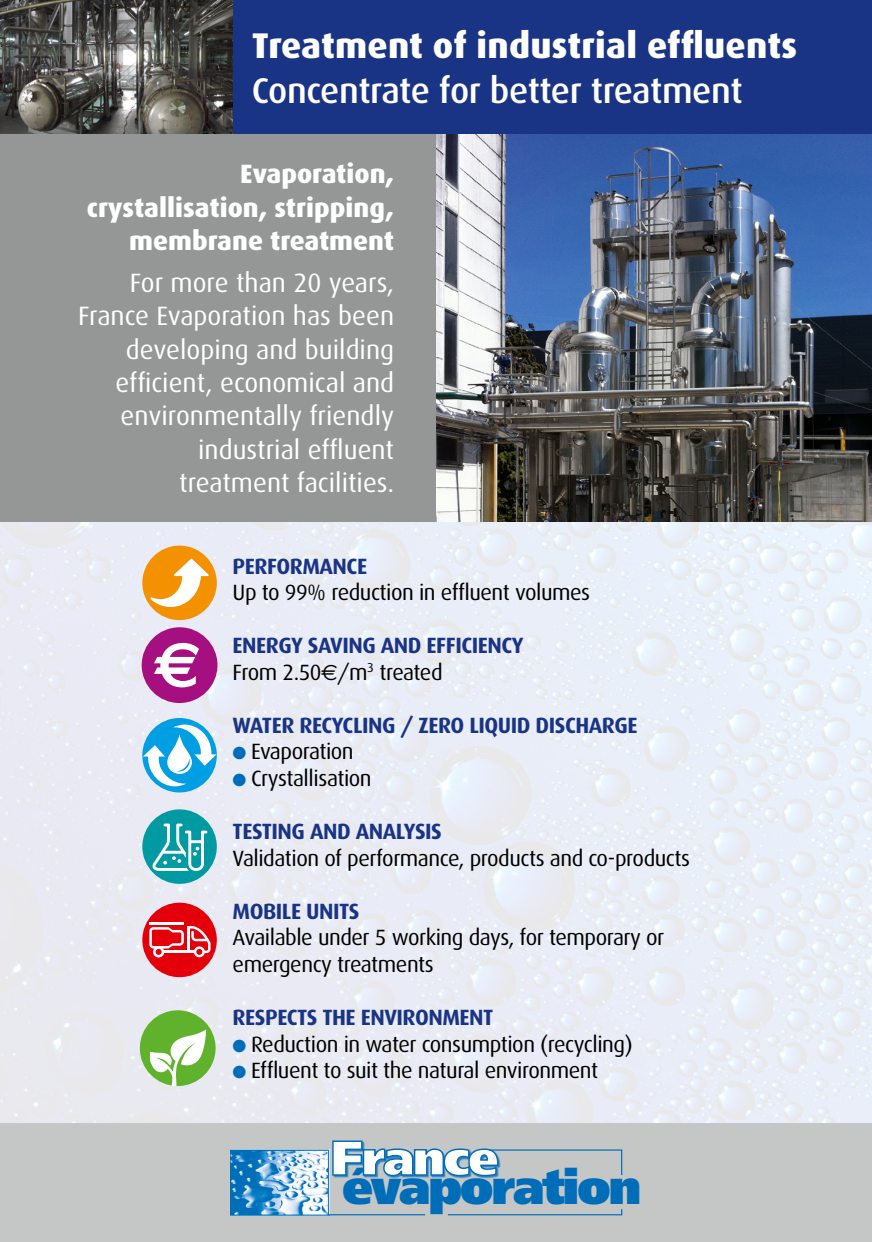
<style>
.page{position:relative;width:872px;height:1242px;background:#fff}
.page>*{position:absolute;margin:0;border:0;box-sizing:border-box;transform-origin:0 0}
.t1{font:900 48.3px "Frutiger LT Std";letter-spacing:-.045em;color:#006db8}
.t2{font:900 48.3px "Frutiger LT Std";letter-spacing:-.045em;color:#fff}
.t3{font:800 35.7px "Dax";letter-spacing:.005em;color:#fff}
.t4{font:500 35.7px "Dax";letter-spacing:-.015em;color:#fff}
.t5{font:26.55px/33.3px "Dax";color:#fff;text-align:right}
.t6{font:800 26.55px/33.3px "Dax";color:#fff;text-align:right}
.t7{font:22.05px/26.5px "Dax";letter-spacing:-.02em;color:#000}
.t8{font:700 22.05px/26.5px "Dax";letter-spacing:-.02em;color:#1a3485}
.s1{font-weight:400;color:#000}
.s2{font-family:"Euro Sans";font-weight:400;color:#000}
.s3{color:#006db8}
</style>
<div class="page">
<img style="left:0;top:521px;width:872px;height:602px">
<img style="left:436px;top:134px;width:436px;height:387px">
<div style="left:0;top:134px;width:436px;height:387px;background:#959696"></div>
<div style="left:142px;top:545px;width:75px;height:75px;background:#f39100;border-radius:50%"></div>
<svg style="left:150px;top:559px;width:59px;height:48px"></svg>
<div style="left:142px;top:718px;width:75px;height:74px;background:#009ee3;border-radius:50%"></div>
<svg style="left:143px;top:724px;width:73px;height:62px"></svg>
<div style="left:142px;top:809px;width:75px;height:75px;background:#009aa3;border-radius:50%"></div>
<svg style="left:152px;top:823px;width:55px;height:48px"></svg>
<div style="left:142px;top:902px;width:75px;height:75px;background:#e3000b;border-radius:50%"></div>
<hr style="left:149px;top:922px;width:35px;height:3px;background:#fff">
<svg style="left:149px;top:926px;width:61px;height:31px"></svg>
<img style="left:0;top:0;width:233px;height:134px">
<div style="left:0;top:1123px;width:872px;height:119px;background:#c5c6c6"></div>
<img style="left:230px;top:1149px;width:99px;height:66px">
<div style="left:333px;top:1140px;width:167px;height:38px;background:#006db8;opacity:.75"></div>
<svg style="left:332px;top:1140px;width:291px;height:37px"></svg>
<svg style="left:447px;top:1209px;width:176px;height:7px"></svg>
<hr style="left:329px;top:1214px;width:96px;height:1px;background:#006db8">
<div style="left:233px;top:0;width:639px;height:134px;background:#1a3485"></div>
<div style="left:142px;top:627px;width:75px;height:76px;background:#a60f80;border-radius:50%"></div>
<svg style="left:154px;top:643px;width:45px;height:44px"></svg>
<div style="left:140px;top:1010px;width:76px;height:76px;background:#60b22c;border-radius:50%"></div>
<svg style="left:150px;top:1029px;width:56px;height:57px"></svg>
<h2 class="t3" style="left:252px;top:26px;width:546px">Treatment of industrial effluents</h2>
<h2 class="t4" style="left:252px;top:71px;width:492px">Concentrate for better treatment</h2>
<p class="t6" style="left:87px;top:158px;width:309px">Evaporation, crystallisation, stripping, membrane treatment</p>
<p class="t5" style="left:78px;top:266px;width:317px">For more than 20 years,<br>France Evaporation has been developing and building efficient, economical and environmentally friendly industrial effluent<br>treatment facilities.</p>
<p class="t8" style="left:233px;top:553px;width:136px">PERFORMANCE</p>
<p class="t7" style="left:233px;top:579px;width:359px">Up to 99% reduction in effluent volumes</p>
<p class="t8" style="left:233px;top:632px;width:292px">ENERGY SAVING AND EFFICIENCY<br><span class="s1">From 2.50</span><span class="s2">E</span><span class="s1">/m</span><sup>3</sup> <span class="s1">treated</span></p>
<p class="t8" style="left:233px;top:712px;width:406px">WATER RECYCLING / ZERO LIQUID DISCHARGE</p>
<p class="t7" style="left:233px;top:738px;width:123px"><span class="s3">●</span> Evaporation</p>
<p class="t7" style="left:233px;top:765px;width:141px"><span class="s3">●</span> Crystallisation</p>
<p class="t8" style="left:233px;top:818px;width:211px">TESTING AND ANALYSIS</p>
<p class="t7" style="left:233px;top:845px;width:459px">Validation of performance, products and co-products</p>
<p class="t8" style="left:233px;top:898px;width:128px">MOBILE UNITS</p>
<p class="t7" style="left:233px;top:924px;width:433px">Available under 5 working days, for temporary or emergency treatments</p>
<p class="t8" style="left:233px;top:1004px;width:262px">RESPECTS THE ENVIRONMENT</p>
<p class="t7" style="left:233px;top:1030px;width:401px"><span class="s3">●</span> Reduction in water consumption (recycling)</p>
<p class="t7" style="left:233px;top:1057px;width:367px"><span class="s3">●</span> Effluent to suit the natural environment</p>
<h1 class="t2" style="left:331px;top:1128px;width:169px">France</h1>
<h1 class="t1" style="left:342px;top:1157px;width:300px">évaporation</h1>
</div>
